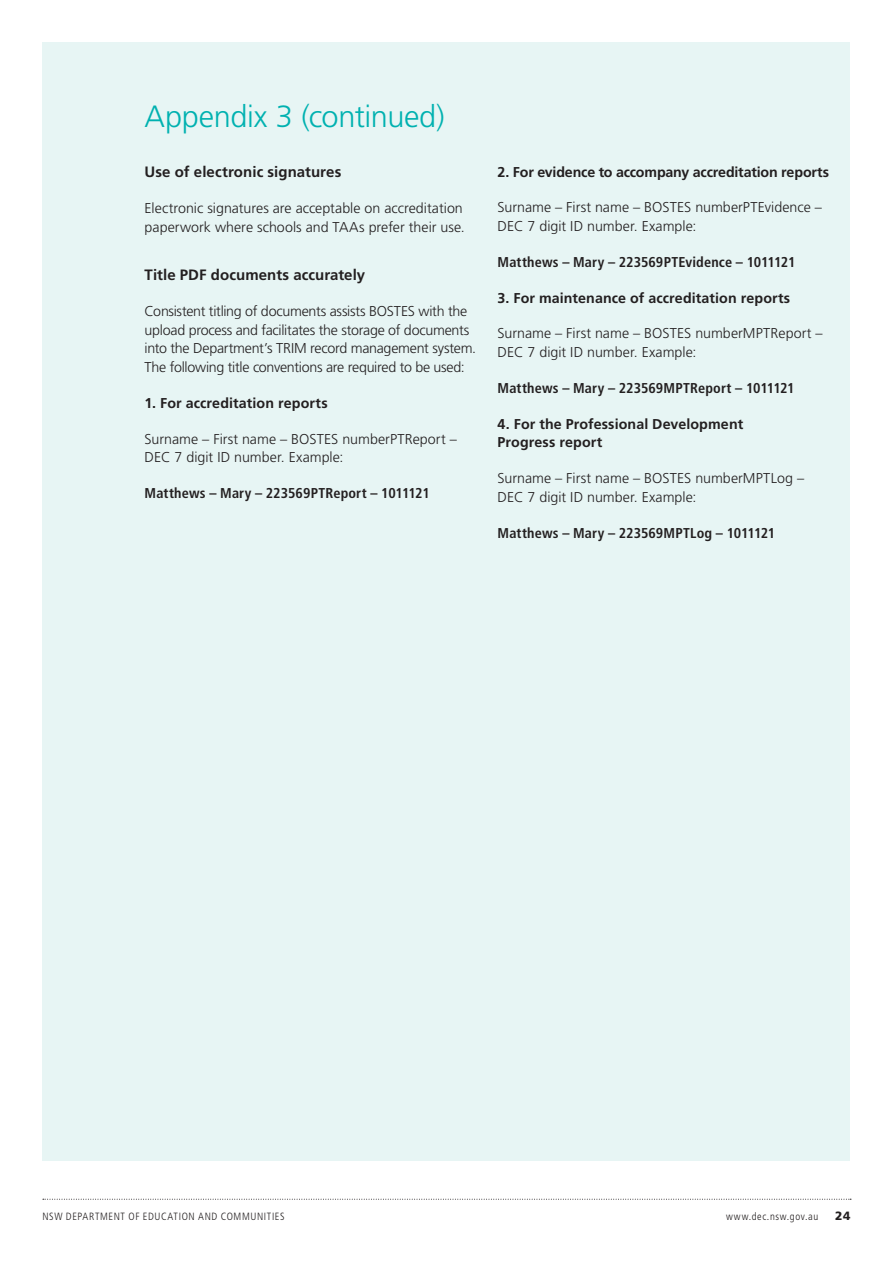
<style>
.page{position:relative;width:893px;height:1263px;background:#fff}
.page>*{position:absolute;margin:0;border:0;box-sizing:border-box;transform-origin:0 0}
._4_2_Body_copy_head{font:300 30.75px "Frutiger LT Std";letter-spacing:-.015em;color:#00b1b0}
._4_3_Body_copy_sub_h{font:700 15px "Frutiger LT Std";letter-spacing:.005em;color:#231f20}
._4_0_Body_copy{font:300 14.25px/18.8px "Frutiger LT Std";letter-spacing:-.005em;color:#231f20}
._4_0_Body_copy-2{font:700 14.25px/18.8px "Frutiger LT Std";letter-spacing:.005em;color:#231f20}
._4_0_Body_copy-3{font:700 condensed 14.25px "Frutiger LT Std";letter-spacing:.01em;color:#231f20}
.t1{font:900 12px "Frutiger LT Std";color:#231f20}
.t2{font:300 condensed 10.5px "Frutiger LT Std";letter-spacing:.06em;color:#231f20}
</style>
<div class="page">
<svg style="left:43px;top:1199px;width:808px;height:1px"></svg>
<div style="left:43px;top:43px;width:807px;height:1118px;background:#e7f5f4"></div>
<p class="_4_2_Body_copy_head" style="left:145px;top:99px;width:302px">Appendix 3 (continued)</p>
<p class="_4_3_Body_copy_sub_h" style="left:145px;top:163px;width:198px">Use of electronic signatures</p>
<p class="_4_0_Body_copy" style="left:145px;top:199px;width:322px">Electronic signatures are acceptable on accreditation paperwork where schools and TAAs prefer their use.</p>
<p class="_4_3_Body_copy_sub_h" style="left:145px;top:266px;width:222px">Title PDF documents accurately</p>
<p class="_4_0_Body_copy" style="left:145px;top:302px;width:333px">Consistent titling of documents assists BOSTES with the upload process and facilitates the storage of documents into the Department’s TRIM record management system.<br>The following title conventions are required to be used:</p>
<p class="_4_0_Body_copy-2" style="left:145px;top:394px;width:185px">1. For accreditation reports</p>
<p class="_4_0_Body_copy" style="left:145px;top:430px;width:314px">Surname – First name – BOSTES numberPTReport –<br>DEC 7 digit ID number. Example:</p>
<p class="_4_0_Body_copy-3" style="left:145px;top:485px;width:287px">Matthews – Mary – 223569PTReport – 1011121</p>
<p class="_4_0_Body_copy-2" style="left:497px;top:162px;width:333px">2. For evidence to accompany accreditation reports</p>
<p class="_4_0_Body_copy" style="left:497px;top:198px;width:326px">Surname – First name – BOSTES numberPTEvidence –<br>DEC 7 digit ID number. Example:</p>
<p class="_4_0_Body_copy-3" style="left:497px;top:253px;width:299px">Matthews – Mary – 223569PTEvidence – 1011121</p>
<p class="_4_0_Body_copy-2" style="left:497px;top:288px;width:294px">3. For maintenance of accreditation reports</p>
<p class="_4_0_Body_copy" style="left:497px;top:324px;width:327px">Surname – First name – BOSTES numberMPTReport –<br>DEC 7 digit ID number. Example:</p>
<p class="_4_0_Body_copy-3" style="left:497px;top:379px;width:299px">Matthews – Mary – 223569MPTReport – 1011121</p>
<p class="_4_0_Body_copy-2" style="left:497px;top:414px;width:247px">4. For the Professional Development<br>Progress report</p>
<p class="_4_0_Body_copy" style="left:497px;top:469px;width:308px">Surname – First name – BOSTES numberMPTLog –<br>DEC 7 digit ID number. Example:</p>
<p class="_4_0_Body_copy-3" style="left:497px;top:524px;width:279px">Matthews – Mary – 223569MPTLog – 1011121</p>
<p class="t2" style="left:43px;top:1211px;width:244px">NSW DEPARTMENT OF EDUCATION AND COMMUNITIES</p>
<p class="t2" style="left:726px;top:1211px;width:94px">www.dec.nsw.gov.au</p>
<p class="t1" style="left:835px;top:1208px;width:17px">24</p>
</div>
